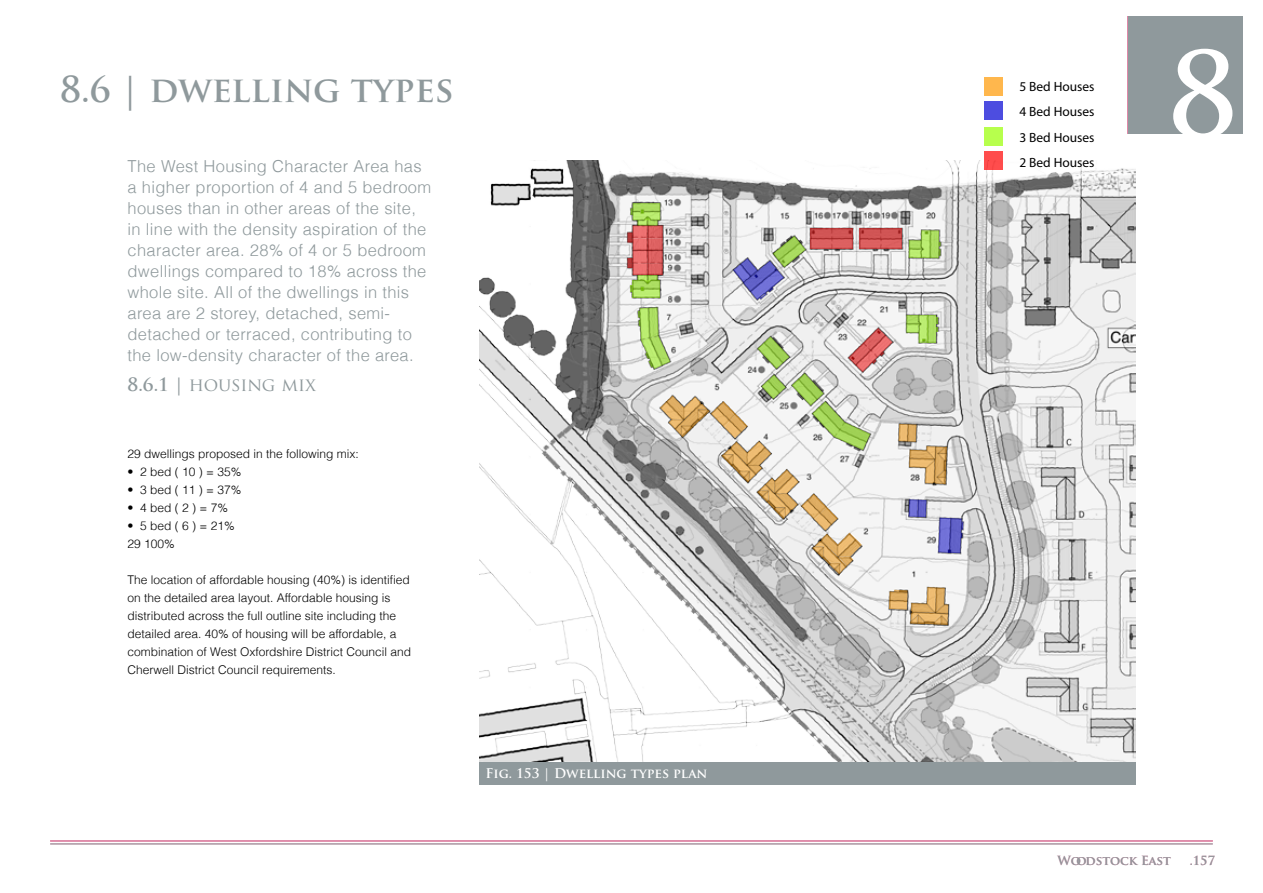
<style>
.page{position:relative;width:1263px;height:893px;background:#fff}
.page>*{position:absolute;margin:0;border:0;box-sizing:border-box;transform-origin:0 0}
.t1{font:700 114.75px "Trajan Pro";color:#fff}
.t2{font:700 34.95px "Trajan Pro";color:#8f999c}
.t3{font:18px "Trajan Pro";letter-spacing:-.005em;color:#8f999c}
.t4{font:300 16.5px/21px "Helvetica";letter-spacing:.02em;color:#8f999c}
.t5{font:13.5px/25.3px "Myriad Pro";color:#000;text-align:justify}
.t6{font:700 13.05px "Trajan Pro";color:#fff}
.t7{font:700 12.3px "Trajan Pro";color:#8f999c}
.t8{font:300 12px/18px "Helvetica";color:#000}
.s1{font-weight:700}
</style>
<div class="page">
<hr style="left:50px;top:840px;width:1163px;height:2px;background:#df89a8">
<hr style="left:50px;top:844px;width:1163px;height:1px;background:#8f999c">
<img style="left:479px;top:160px;width:656px;height:602px">
<div style="left:930px;top:230px;width:9px;height:28px;background:#acde62"></div>
<svg style="left:939px;top:242px;width:2px;height:14px"></svg>
<svg style="left:909px;top:230px;width:21px;height:28px"></svg>
<div style="left:633px;top:289px;width:27px;height:8px;background:#bbed71"></div>
<div style="left:633px;top:203px;width:27px;height:9px;background:#abdd61"></div>
<svg style="left:627px;top:208px;width:36px;height:84px"></svg>
<svg style="left:909px;top:499px;width:18px;height:18px"></svg>
<svg style="left:889px;top:587px;width:59px;height:38px"></svg>
<svg style="left:927px;top:315px;width:9px;height:28px"></svg>
<svg style="left:936px;top:317px;width:2px;height:14px"></svg>
<svg style="left:906px;top:315px;width:21px;height:28px"></svg>
<svg style="left:938px;top:518px;width:25px;height:35px"></svg>
<svg style="left:898px;top:424px;width:49px;height:60px"></svg>
<svg style="left:733px;top:236px;width:73px;height:64px"></svg>
<svg style="left:810px;top:229px;width:43px;height:20px"></svg>
<svg style="left:860px;top:229px;width:42px;height:20px"></svg>
<svg style="left:638px;top:308px;width:254px;height:266px"></svg>
<div style="left:479px;top:762px;width:656px;height:22px;background:#8f999c"></div>
<div style="left:984px;top:78px;width:19px;height:18px;background:#ffb74d"></div>
<div style="left:984px;top:101px;width:19px;height:19px;background:#4d4de0"></div>
<div style="left:984px;top:127px;width:19px;height:18px;background:#b7ff4d"></div>
<div style="left:984px;top:151px;width:19px;height:19px;background:#ff4d4d"></div>
<div style="left:1129px;top:16px;width:114px;height:118px;background:#8f999c"></div>
<h2 class="t2" style="left:60px;top:68px;width:395px">8.6 | dwelling types</h2>
<p class="t4" style="left:128px;top:155px;width:305px">The West Housing Character Area has a higher proportion of 4 and 5 bedroom houses than in other areas of the site, in line with the density aspiration of the character area. 28% of 4 or 5 bedroom dwellings compared to 18% across the whole site. All of the dwellings in this area are 2 storey, detached, semi&shy;detached or terraced, contributing to the low-density character of the area.</p>
<h3 class="t3" style="left:128px;top:373px;width:190px"><span class="s1">8.6.1 |</span> HOUSING MIX</h3>
<p class="t8" style="left:128px;top:444px;width:233px">29 dwellings proposed in the following mix:</p>
<p class="t8" style="left:128px;top:462px;width:115px">• 2 bed ( 10 ) = 35%</p>
<p class="t8" style="left:128px;top:480px;width:115px">• 3 bed ( 11 ) = 37%</p>
<p class="t8" style="left:128px;top:498px;width:102px">• 4 bed ( 2 ) = 7%</p>
<p class="t8" style="left:128px;top:516px;width:109px">• 5 bed ( 6 ) = 21%<br>29 100%</p>
<p class="t8" style="left:128px;top:570px;width:285px">The location of affordable housing (40%) is identified on the detailed area layout. Affordable housing is distributed across the full outline site including the detailed area. 40% of housing will be affordable, a combination of West Oxfordshire District Council and Cherwell District Council requirements.</p>
<p class="t6" style="left:486px;top:765px;width:223px">Fig. 153 | Dwelling types plan</p>
<p class="t5" style="left:1019px;top:74px;width:77px">5 Bed Houses 4 Bed Houses 3 Bed Houses</p>
<p class="t5" style="left:1019px;top:149px;width:77px">2 Bed Houses</p>
<h1 class="t1" style="left:1168px;top:24px;width:87px">85</h1>
<p class="t7" style="left:1057px;top:853px;width:115px">Woodstock East</p>
<p class="t7" style="left:1190px;top:853px;width:27px">.157</p>
</div>
